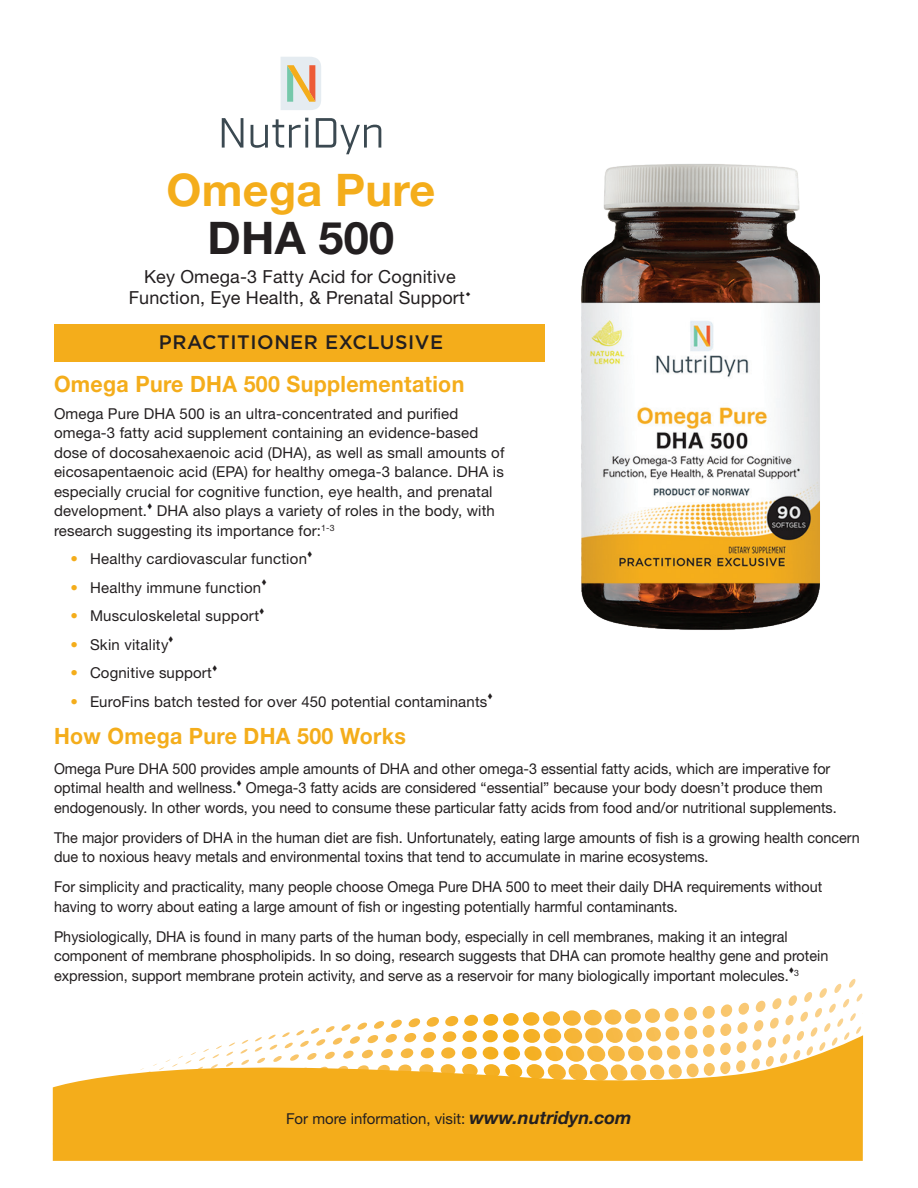
<style>
.page{position:relative;width:918px;height:1188px;background:#fff}
.page>*{position:absolute;margin:0;border:0;box-sizing:border-box;transform-origin:0 0}
.t1{font:700 45px "Helvetica Neue LT Std";letter-spacing:.005em;color:#f4ad1b}
.t2{font:700 45px "Helvetica Neue LT Std";letter-spacing:.005em;color:#231f20}
.t3{font:700 22.5px "Helvetica Neue LT Std";letter-spacing:.015em;color:#f4ad1b;scale:.95 1}
.t4{font:500 19.5px "Gotham";letter-spacing:.03em;color:#231f20}
.t5{font:18px "Helvetica Neue LT Std";letter-spacing:.01em;color:#231f20}
.t6{font:15px/19.5px "Helvetica Neue LT Std";color:#231f20;scale:.96 1}
.t7{font:15px/19.5px "Helvetica Neue LT Std";color:#231f20}
.t8{font:8.7px "Helvetica Neue LT Std";color:#231f20}
.s1{color:#f4ad1b}
.s2{font-weight:700;font-style:italic;font-size:18px}
</style>
<div class="page">
<div style="left:54px;top:324px;width:490px;height:38px;background:#f4ad1b"></div>
<svg style="left:281px;top:57px;width:40px;height:53px;background:#ddd5c2"></svg>
<svg style="left:222px;top:118px;width:21px;height:30px"></svg>
<svg style="left:251px;top:118px;width:57px;height:30px"></svg>
<hr style="left:305px;top:125px;width:3px;height:23px;background:#3b4951">
<svg style="left:316px;top:118px;width:65px;height:36px"></svg>
<svg style="left:274px;top:979px;width:590px;height:69px"></svg>
<svg style="left:53px;top:1035px;width:810px;height:126px;fill:#f4ad1b"></svg>
<img style="left:581px;top:164px;width:239px;height:466px">
<p class="t1" style="left:166px;top:162px;width:270px">Omega Pure</p>
<p class="t2" style="left:208px;top:210px;width:188px">DHA 500</p>
<p class="t5" style="left:144px;top:265px;width:313px">Key Omega-3 Fatty Acid for Cognitive</p>
<p class="t5" style="left:129px;top:287px;width:338px">Function, Eye Health, &amp; Prenatal Support</p>
<p class="t4" style="left:159px;top:331px;width:286px">PRACTITIONER EXCLUSIVE</p>
<p class="t3" style="left:54px;top:370px;width:433px">Omega Pure DHA 500 Supplementation</p>
<p class="t7" style="left:54px;top:404px;width:452px">Omega Pure DHA 500 is an ultra-concentrated and purified omega-3 fatty acid supplement containing an evidence-based dose of docosahexaenoic acid (DHA), as well as small amounts of eicosapentaenoic acid (EPA) for healthy omega-3 balance. DHA is especially crucial for cognitive function, eye health, and prenatal development.</p>
<p class="t7" style="left:54px;top:501px;width:443px;text-indent:103px">DHA also plays a variety of roles in the body, with research suggesting its importance for:<sup>1-3</sup></p>
<p class="t7" style="left:70px;top:549px;width:238px"><span class="s1">•</span> Healthy cardiovascular function</p>
<p class="t7" style="left:70px;top:578px;width:192px"><span class="s1">•</span> Healthy immune function</p>
<p class="t7" style="left:70px;top:606px;width:190px"><span class="s1">•</span> Musculoskeletal support</p>
<p class="t7" style="left:70px;top:635px;width:100px"><span class="s1">•</span> Skin vitality</p>
<p class="t7" style="left:70px;top:663px;width:143px"><span class="s1">•</span> Cognitive support</p>
<p class="t7" style="left:70px;top:692px;width:418px"><span class="s1">•</span> EuroFins batch tested for over 450 potential contaminants</p>
<p class="t3" style="left:54px;top:722px;width:372px">How Omega Pure DHA 500 Works</p>
<p class="t6" style="left:54px;top:758px;width:810px">Omega Pure DHA 500 provides ample amounts of DHA and other omega-3 essential fatty acids, which are imperative for optimal health and wellness.</p>
<p class="t6" style="left:54px;top:778px;width:817px;text-indent:192px">Omega-3 fatty acids are considered “essential” because your body doesn’t produce them endogenously. In other words, you need to consume these particular fatty acids from food and/or nutritional supplements.</p>
<p class="t6" style="left:54px;top:827px;width:841px">The major providers of DHA in the human diet are fish. Unfortunately, eating large amounts of fish is a growing health concern due to noxious heavy metals and environmental toxins that tend to accumulate in marine ecosystems.</p>
<p class="t6" style="left:54px;top:877px;width:802px">For simplicity and practicality, many people choose Omega Pure DHA 500 to meet their daily DHA requirements without having to worry about eating a large amount of fish or ingesting potentially harmful contaminants.</p>
<p class="t6" style="left:54px;top:926px;width:808px">Physiologically, DHA is found in many parts of the human body, especially in cell membranes, making it an integral component of membrane phospholipids. In so doing, research suggests that DHA can promote healthy gene and protein expression, support membrane protein activity, and serve as a reservoir for many biologically important molecules.</p>
<p class="t8" style="left:789px;top:967px;width:12px">▼3</p>
<p class="t7" style="left:286px;top:1109px;width:347px">For more information, visit: <span class="s2">www.nutridyn.com</span></p>
</div>
